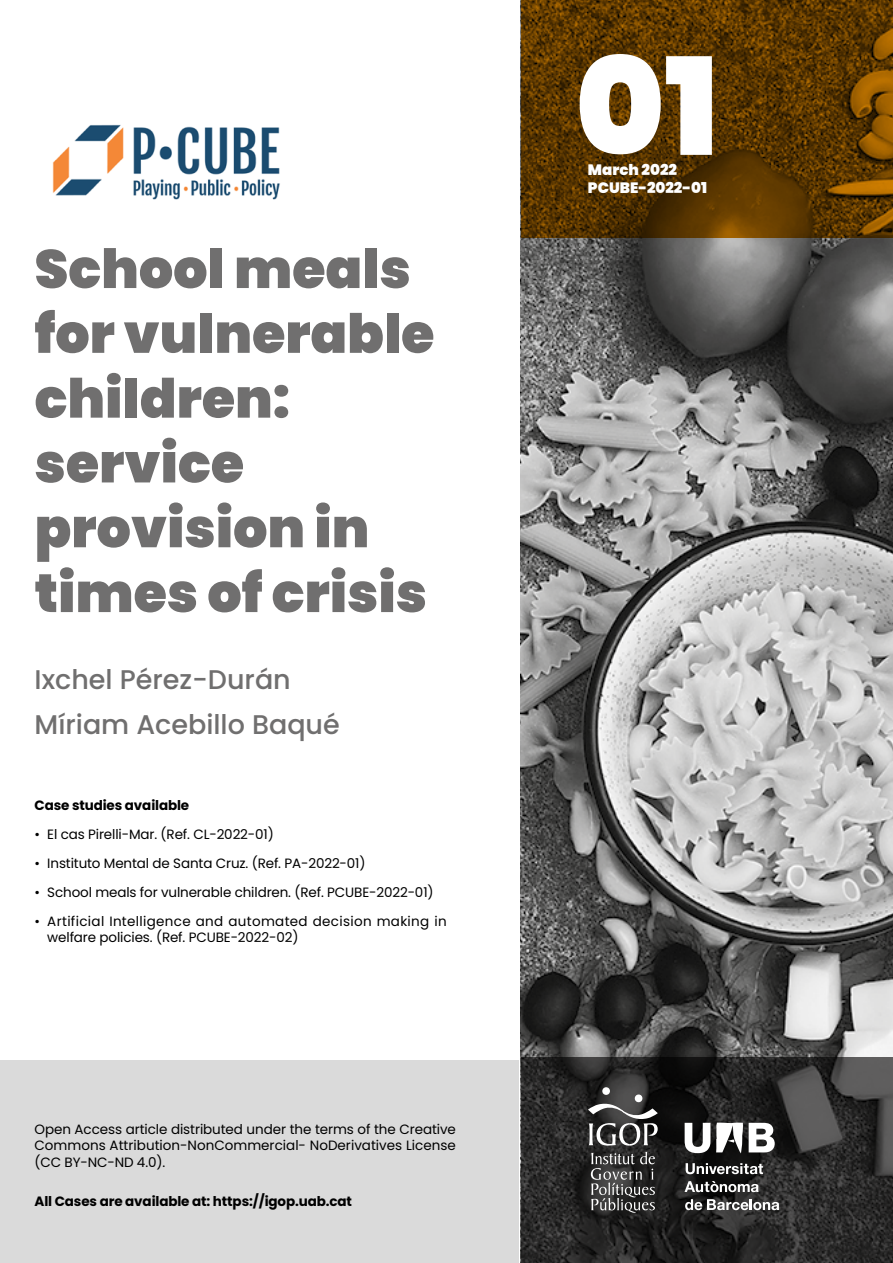
<style>
.page{position:relative;width:893px;height:1263px;background:#fff}
.page>*{position:absolute;margin:0;border:0;box-sizing:border-box;transform-origin:0 0}
.Num_Portada{font:900 135px "Poppins";color:#fff}
.Titol_portada_gris{font:900 54px/64.8px "Poppins";color:#706f6f}
.t1{font:500 27px "Poppins";color:#706f6f}
.Ref_estudi_cas_porta{font:900 15px "Poppins";color:#fff}
.t2{font:13.5px/16.2px "Poppins";letter-spacing:-.01em;color:#000;text-align:justify}
.t3{font:13.5px/16.2px "Poppins";letter-spacing:.025em;color:#000}
.t4{font:700 13.5px "Poppins";letter-spacing:-.01em;color:#000}
</style>
<div class="page">
<div style="left:0;top:1060px;width:519px;height:203px;background:#dadada"></div>
<img style="left:520px;top:0;width:373px;height:1263px">
<svg style="left:521px;top:0;width:372px;height:238px;background:#5c3700"></svg>
<svg style="left:521px;top:1057px;width:372px;height:206px;background:#2a2929"></svg>
<div style="left:602px;top:1087px;width:8px;height:8px;background:#fff;border-radius:50%"></div>
<div style="left:635px;top:1094px;width:7px;height:8px;background:#fff;border-radius:50%"></div>
<svg style="left:588px;top:1102px;width:70px;height:43px"></svg>
<svg style="left:591px;top:1152px;width:64px;height:61px;background:#545454"></svg>
<svg style="left:685px;top:1122px;width:90px;height:31px"></svg>
<svg style="left:686px;top:1163px;width:77px;height:11px"></svg>
<svg style="left:684px;top:1181px;width:75px;height:11px"></svg>
<svg style="left:685px;top:1199px;width:94px;height:11px"></svg>
<img style="left:52px;top:124px;width:228px;height:76px">
<p class="Titol_portada_gris" style="left:35px;top:237px;width:401px">School meals for vulnerable children: service provision in times of crisis</p>
<p class="t1" style="left:35px;top:663px;width:258px">Ixchel Pérez-Durán</p>
<p class="t1" style="left:35px;top:709px;width:307px">Míriam Acebillo Baqué</p>
<p class="t4" style="left:35px;top:797px;width:156px">Case studies available</p>
<p class="t2" style="left:35px;top:826px;width:241px">• El cas Pirelli-Mar. (Ref. CL-2022-01)</p>
<p class="t2" style="left:35px;top:855px;width:333px">• Instituto Mental de Santa Cruz. (Ref. PA-2022-01)</p>
<p class="t2" style="left:35px;top:884px;width:401px">• School meals for vulnerable children. (Ref. PCUBE-2022-01)</p>
<p class="t3" style="left:47px;top:913px;width:401px;text-indent:-13px">• Artificial Intelligence and automated decision making in welfare policies. (Ref. PCUBE-2022-02)</p>
<p class="t2" style="left:35px;top:1121px;width:423px">Open Access article distributed under the terms of the Creative Commons Attribution-NonCommercial- NoDerivatives License (CC BY-NC-ND 4.0).</p>
<p class="t4" style="left:35px;top:1193px;width:319px">All Cases are available at: https://igop.uab.cat</p>
<p class="Num_Portada" style="left:575px;top:29px;width:145px">01</p>
<p class="Ref_estudi_cas_porta" style="left:588px;top:161px;width:91px">March 2022</p>
<p class="Ref_estudi_cas_porta" style="left:588px;top:179px;width:121px">PCUBE-2022-01</p>
</div>
